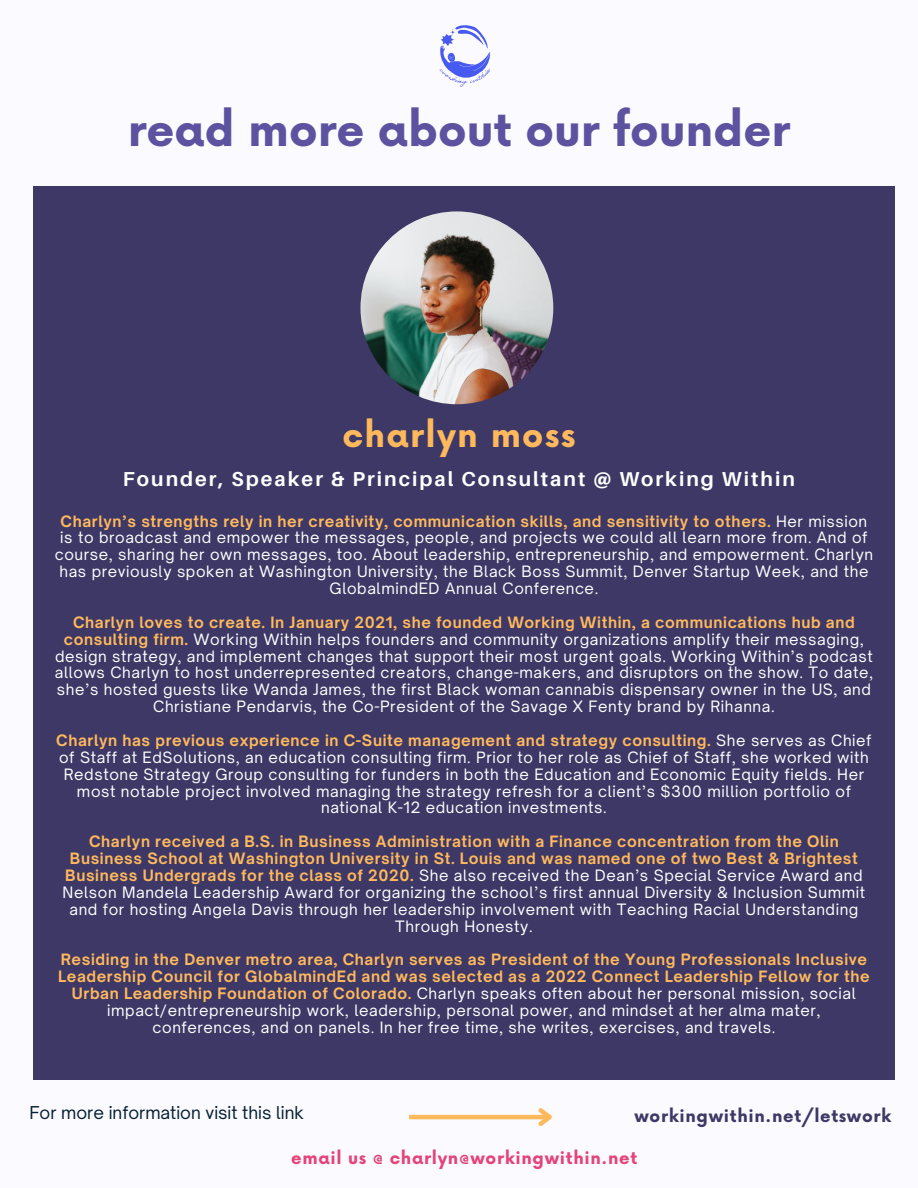
<style>
.page{position:relative;width:918px;height:1188px;background:#fbfaff}
.page>*{position:absolute;margin:0;border:0;box-sizing:border-box;transform-origin:0 0}
.t1{font:700 45.15px "Now";color:#5d529f}
.t2{font:700 33.45px "Now";letter-spacing:.04em;color:#ffb95d}
.t3{font:700 20.25px "Aileron";letter-spacing:.1em;color:#fff}
.t4{font:700 16.95px "Now";letter-spacing:.04em;color:#e44478}
.t5{font:16.95px "Open Sauce One";color:#062133}
.t6{font:700 16.95px "Now";letter-spacing:.04em;color:#3e3866}
.t7{font:15px/16.8px "Open Sauce One";letter-spacing:.04em;color:#fff;text-align:center}
.t8{font:700 15px/16.8px "Open Sauce One";letter-spacing:.04em;color:#ffb95d;text-align:center}
.s1{font-weight:700;color:#ffb95d}
.s2{font-weight:400;color:#fff}
</style>
<div class="page">
<div style="left:33px;top:187px;width:862px;height:893px;background:#3e3866"></div>
<img style="left:439px;top:25px;width:51px;height:62px">
<img style="left:360px;top:211px;width:193px;height:193px;border-radius:50%">
<hr style="left:409px;top:1115px;width:141px;height:4px;background:#ffb95d">
<svg style="left:534px;top:1108px;width:18px;height:18px"></svg>
<h1 class="t1" style="left:128px;top:105px;width:664px">read more about our founder</h1>
<h2 class="t2" style="left:342px;top:417px;width:235px">charlyn moss</h2>
<h3 class="t3" style="left:123px;top:466px;width:674px">Founder, Speaker &amp; Principal Consultant @ Working Within</h3>
<p class="t7" style="left:55px;top:512px;width:820px"><span class="s1">Charlyn’s strengths rely in her creativity, communication skills, and sensitivity to others.</span> Her mission is to broadcast and empower the messages, people, and projects we could all learn more from. And of course, sharing her own messages, too. About leadership, entrepreneurship, and empowerment. Charlyn has previously spoken at Washington University, the Black Boss Summit, Denver Startup Week, and the GlobalmindED Annual Conference.</p>
<p class="t7" style="left:55px;top:614px;width:820px"><span class="s1">Charlyn loves to create. In January 2021, she founded Working Within, a communications hub and consulting firm.</span> Working Within helps founders and community organizations amplify their messaging, design strategy, and implement changes that support their most urgent goals. Working Within’s podcast allows Charlyn to host underrepresented creators, change-makers, and disruptors on the show. To date, she’s hosted guests like Wanda James, the first Black woman cannabis dispensary owner in the US, and Christiane Pendarvis, the Co-President of the Savage X Fenty brand by Rihanna.</p>
<p class="t7" style="left:56px;top:732px;width:817px"><span class="s1">Charlyn has previous experience in C-Suite management and strategy consulting.</span> She serves as Chief of Staff at EdSolutions, an education consulting firm. Prior to her role as Chief of Staff, she worked with Redstone Strategy Group consulting for funders in both the Education and Economic Equity fields. Her most notable project involved managing the strategy refresh for a client’s $300 million portfolio of national K-12 education investments.</p>
<p class="t7" style="left:63px;top:833px;width:804px"><span class="s1">Charlyn received a B.S. in Business Administration with a Finance concentration from the Olin Business School at Washington University in St. Louis and was named one of two Best &amp; Brightest Business Undergrads for the class of 2020.</span> She also received the Dean’s Special Service Award and Nelson Mandela Leadership Award for organizing the school’s first annual Diversity &amp; Inclusion Summit and for hosting Angela Davis through her leadership involvement with Teaching Racial Understanding Through Honesty.</p>
<p class="t8" style="left:58px;top:951px;width:813px">Residing in the Denver metro area, Charlyn serves as President of the Young Professionals Inclusive Leadership Council for GlobalmindEd and was selected as a 2022 Connect Leadership Fellow for the Urban Leadership Foundation of Colorado. <span class="s2">Charlyn speaks often about her personal mission, social impact/entrepreneurship work, leadership, personal power, and mindset at her alma mater, conferences, and on panels. In her free time, she writes, exercises, and travels.</span></p>
<p class="t5" style="left:29px;top:1102px;width:276px">For more information visit this link</p>
<p class="t6" style="left:634px;top:1107px;width:258px">workingwithin.net/letswork</p>
<p class="t4" style="left:291px;top:1149px;width:347px">email us @ charlyn@workingwithin.net</p>
</div>
